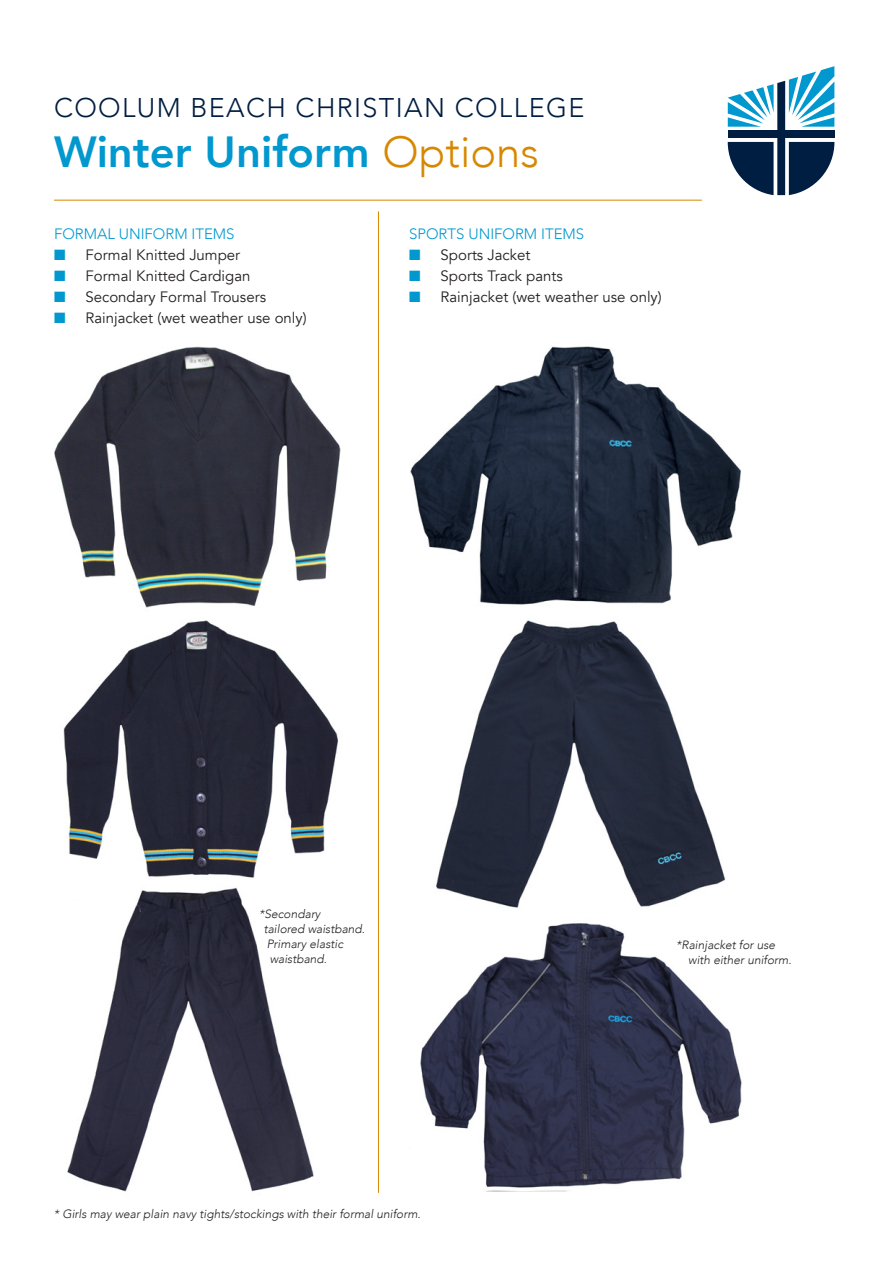
<style>
.page{position:relative;width:893px;height:1263px;background:#fff}
.page>*{position:absolute;margin:0;border:0;box-sizing:border-box;transform-origin:0 0}
.t1{font:800 43.5px "Avenir";color:#0098ce}
.t2{font:300 27px "Avenir";letter-spacing:.05em;color:#001e41}
.t3{font:15px "Avenir";color:#231f20}
.t4{font:300 15px "Avenir";color:#0098ce}
.t5{font:italic 300 12px/15px "Avenir";color:#231f20}
.s1{font-weight:300;color:#d78800}
.s2{color:#0098ce}
</style>
<div class="page">
<img style="left:63px;top:620px;width:275px;height:258px">
<img style="left:54px;top:346px;width:287px;height:262px">
<img style="left:410px;top:346px;width:331px;height:259px">
<img style="left:436px;top:620px;width:290px;height:288px">
<img style="left:67px;top:888px;width:247px;height:304px">
<img style="left:420px;top:923px;width:322px;height:269px">
<svg style="left:727px;top:66px;width:108px;height:130px"></svg>
<div style="left:728px;top:130px;width:106px;height:8px;background:#001e41"></div>
<hr style="left:54px;top:200px;width:648px;height:1px;background:#d78800">
<hr style="left:378px;top:211px;width:1px;height:982px;background:#d78800">
<p class="t2" style="left:54px;top:92px;width:532px">COOLUM BEACH CHRISTIAN COLLEGE</p>
<p class="t1" style="left:54px;top:118px;width:486px">Winter Uniform <span class="s1">Options</span></p>
<p class="t4" style="left:54px;top:225px;width:182px">FORMAL UNIFORM ITEMS</p>
<p class="t3" style="left:54px;top:246px;width:188px"><span class="s2">■</span> Formal Knitted Jumper</p>
<p class="t3" style="left:54px;top:267px;width:198px"><span class="s2">■</span> Formal Knitted Cardigan</p>
<p class="t3" style="left:54px;top:288px;width:214px"><span class="s2">■</span> Secondary Formal Trousers</p>
<p class="t3" style="left:54px;top:309px;width:254px"><span class="s2">■</span> Rainjacket (wet weather use only)</p>
<p class="t4" style="left:409px;top:225px;width:177px">SPORTS UNIFORM ITEMS</p>
<p class="t3" style="left:409px;top:246px;width:123px"><span class="s2">■</span> Sports Jacket</p>
<p class="t3" style="left:409px;top:267px;width:155px"><span class="s2">■</span> Sports Track pants</p>
<p class="t3" style="left:409px;top:288px;width:254px"><span class="s2">■</span> Rainjacket (wet weather use only)</p>
<p class="t5" style="left:259px;top:906px;width:63px">*Secondary</p>
<p class="t5" style="left:264px;top:921px;width:103px">tailored waistband.</p>
<p class="t5" style="left:267px;top:936px;width:78px">Primary elastic</p>
<p class="t5" style="left:270px;top:951px;width:59px">waistband.</p>
<p class="t5" style="left:54px;top:1207px;width:368px">* Girls may wear plain navy tights/stockings with their formal uniform.</p>
<p class="t5" style="left:688px;top:937px;width:105px;text-indent:-12px">*Rainjacket for use with either uniform.</p>
</div>
